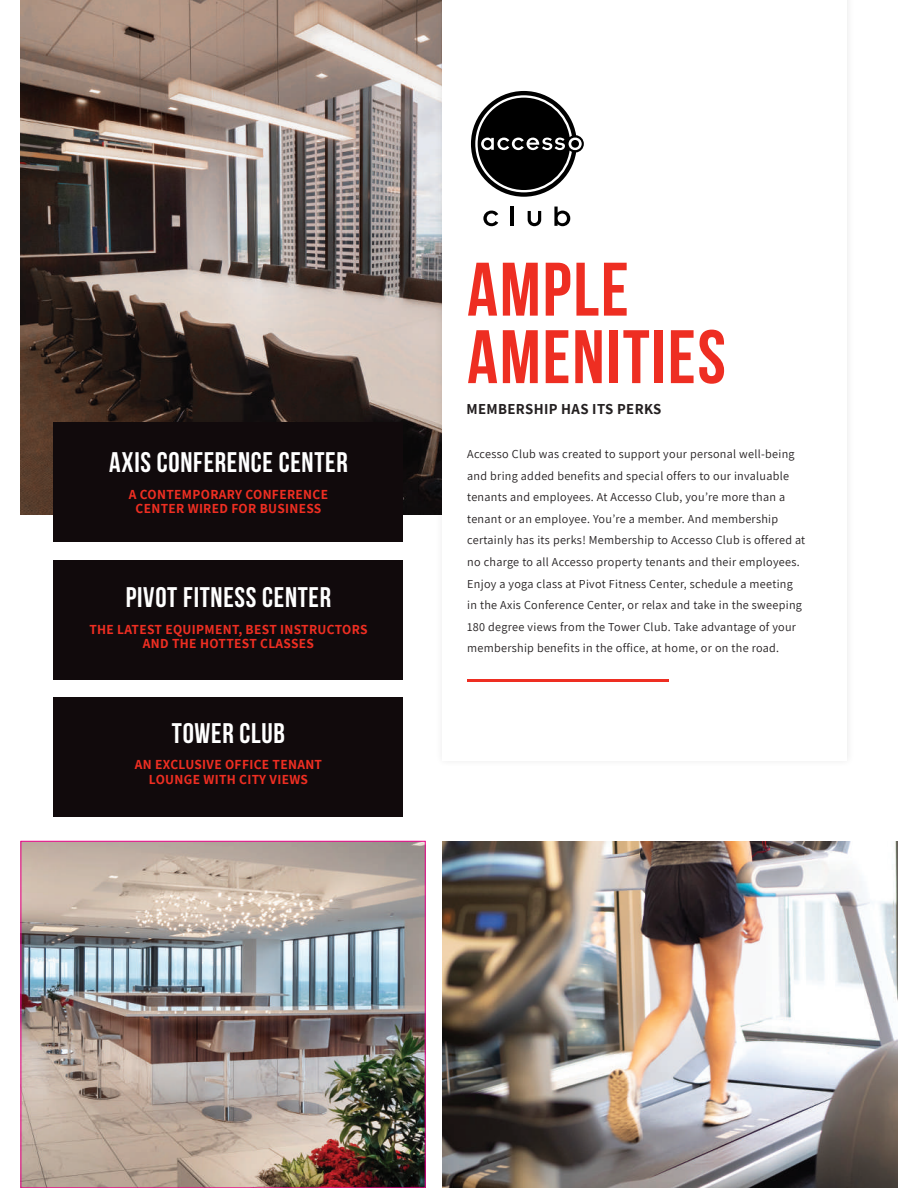
<style>
.page{position:relative;width:918px;height:1188px;background:#fff}
.page>*{position:absolute;margin:0;border:0;box-sizing:border-box;transform-origin:0 0}
.t1{font:700 75.6px/67.5px "Bebas Neue";letter-spacing:.025em;color:#ee2e22}
.t2{font:700 28.35px "Bebas Neue";letter-spacing:.025em;color:#fff}
.t3{font:700 14.85px "Assistant";letter-spacing:.025em;color:#231f20}
.t4{font:700 13.5px/14.9px "Assistant";letter-spacing:.025em;color:#ee2e22;text-align:center}
.t5{font:12.15px/21.6px "Assistant";letter-spacing:.025em;color:#231f20}
</style>
<div class="page">
<img style="left:443px;top:841px;width:454px;height:347px">
<img style="left:23px;top:843px;width:400px;height:343px">
<div style="left:21px;top:841px;width:404px;height:347px;border:1px solid #ed028c"></div>
<img style="left:21px;top:0;width:414px;height:514px">
<div style="left:435px;top:0;width:420px;height:768px;background:#231f20;opacity:.1"></div>
<div style="left:443px;top:0;width:404px;height:761px;background:#fff"></div>
<hr style="left:467px;top:679px;width:202px;height:3px;background:#ee2e22">
<svg style="left:483px;top:211px;width:15px;height:15px"></svg>
<svg style="left:528px;top:211px;width:13px;height:15px"></svg>
<svg style="left:554px;top:207px;width:16px;height:19px"></svg>
<hr style="left:511px;top:207px;width:3px;height:19px;background:#000">
<svg style="left:471px;top:91px;width:113px;height:106px"></svg>
<div style="left:571px;top:140px;width:8px;height:8px;background:#000;border-radius:50%"></div>
<div style="left:484px;top:140px;width:7px;height:8px;background:#000;border-radius:50%"></div>
<div style="left:54px;top:422px;width:349px;height:120px;background:#110a0c"></div>
<div style="left:54px;top:560px;width:349px;height:120px;background:#110a0c"></div>
<div style="left:54px;top:697px;width:349px;height:120px;background:#110a0c"></div>
<h2 class="t2" style="left:109px;top:447px;width:240px">AXIS CONFERENCE CENTER</h2>
<p class="t4" style="left:129px;top:486px;width:201px">A CONTEMPORARY CONFERENCE<br>CENTER WIRED FOR BUSINESS</p>
<h2 class="t2" style="left:126px;top:582px;width:207px">PIVOT FITNESS CENTER</h2>
<p class="t4" style="left:89px;top:621px;width:280px">THE LATEST EQUIPMENT, BEST INSTRUCTORS<br>AND THE HOTTEST CLASSES</p>
<h2 class="t2" style="left:172px;top:718px;width:115px">TOWER CLUB</h2>
<p class="t4" style="left:135px;top:757px;width:189px">AN EXCLUSIVE OFFICE TENANT<br>LOUNGE WITH CITY VIEWS</p>
<h1 class="t1" style="left:467px;top:255px;width:260px">AMPLE<br>AMENITIES</h1>
<p class="t3" style="left:467px;top:399px;width:196px">MEMBERSHIP HAS ITS PERKS</p>
<p class="t5" style="left:467px;top:443px;width:340px">Accesso Club was created to support your personal well-being and bring added benefits and special offers to our invaluable tenants and employees. At Accesso Club, you’re more than a tenant or an employee. You’re a member. And membership certainly has its perks! Membership to Accesso Club is offered at no charge to all Accesso property tenants and their employees.<br>Enjoy a yoga class at Pivot Fitness Center, schedule a meeting in the Axis Conference Center, or relax and take in the sweeping 180 degree views from the Tower Club. Take advantage of your membership benefits in the office, at home, or on the road.</p>
</div>
